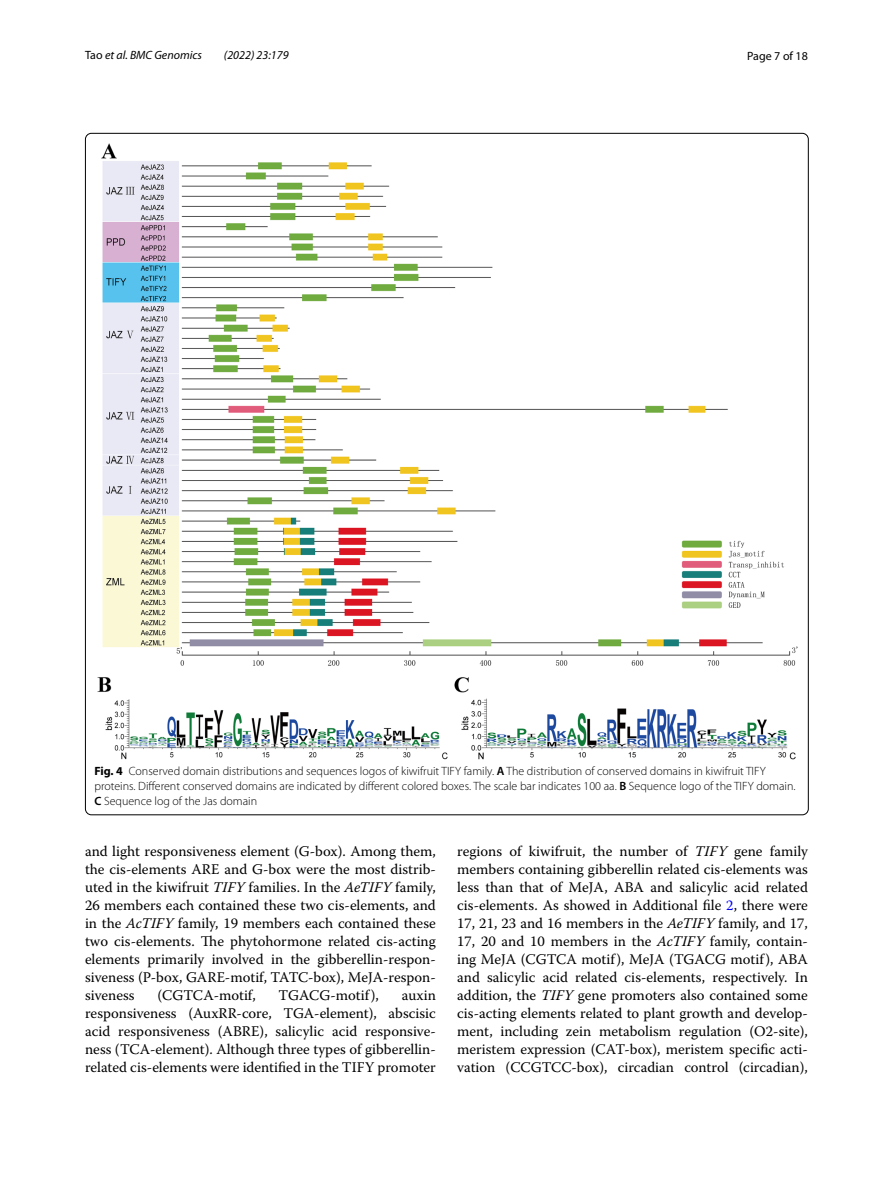
<style>
.page{position:relative;width:893px;height:1187px;background:#fff}
.page>*{position:absolute;margin:0;border:0;box-sizing:border-box;transform-origin:0 0}
.t1{font:14.7px/18px "Warnock Pro";color:#000;text-align:justify}
.t2{font:300 12px/15px "Myriad Pro";color:#000}
.t3{font:italic 12px "Myriad Pro";color:#000}
.t4{font:12px "Myriad Pro";color:#000}
.s1{font-style:normal}
.s2{font-weight:700}
.s3{font-weight:600}
.s4{font-style:italic}
.s5{color:#00f}
</style>
<div class="page">
<img style="left:97px;top:143px;width:700px;height:616px">
<p class="t3" style="left:85px;top:48px;width:119px"><span class="s1">Tao</span> et al. BMC Genomics</p>
<p class="t3" style="left:224px;top:48px;width:66px">(2022) 23:179</p>
<p class="t4" style="left:747px;top:48px;width:62px">Page 7 of 18</p>
<p class="t2" style="left:94px;top:763px;width:703px"><span class="s2">Fig. 4</span> Conserved domain distributions and sequences logos of kiwifruit TIFY family. <span class="s3">A</span> The distribution of conserved domains in kiwifruit TIFY proteins. Different conserved domains are indicated by different colored boxes. The scale bar indicates 100 aa. <span class="s3">B</span> Sequence logo of the TIFY domain.<br><span class="s3">C</span> Sequence log of the Jas domain</p>
<p class="t1" style="left:85px;top:841px;width:352px">and light responsiveness element (G-box). Among them, the cis-elements ARE and G-box were the most distrib&shy;uted in the kiwifruit <span class="s4">TIFY</span> families. In the <span class="s4">AeTIFY</span> family, 26 members each contained these two cis-elements, and in the <span class="s4">AcTIFY</span> family, 19 members each contained these two cis-elements. The phytohormone related cis-acting elements primarily involved in the gibberellin-respon&shy;siveness (P-box, GARE-motif, TATC-box), MeJA-respon&shy;siveness</p>
<p class="t1" style="left:157px;top:985px;width:100px">(CGTCA-motif,</p>
<p class="t1" style="left:279px;top:985px;width:102px">TGACG-motif),</p>
<p class="t1" style="left:85px;top:985px;width:352px;text-indent:317px">auxin responsiveness (AuxRR-core, TGA-element), abscisic acid responsiveness (ABRE), salicylic acid responsive&shy;ness (TCA-element). Although three types of gibberellin&shy;related cis-elements were identified in the TIFY promoter</p>
<p class="t1" style="left:457px;top:841px;width:352px">regions of kiwifruit, the number of <span class="s4">TIFY</span> gene family members containing gibberellin related cis-elements was less than that of MeJA, ABA and salicylic acid related cis-elements. As showed in Additional file <span class="s5">2</span>, there were 17, 21, 23 and 16 members in the <span class="s4">AeTIFY</span> family, and 17, 17, 20 and 10 members in the <span class="s4">AcTIFY</span> family, contain&shy;ing MeJA (CGTCA motif), MeJA (TGACG motif), ABA and salicylic acid related cis-elements, respectively. In addition, the <span class="s4">TIFY</span> gene promoters also contained some cis-acting elements related to plant growth and develop&shy;ment, including zein metabolism regulation (O2-site), meristem expression (CAT-box), meristem specific acti&shy;vation (CCGTCC-box), circadian control (circadian),</p>
</div>
